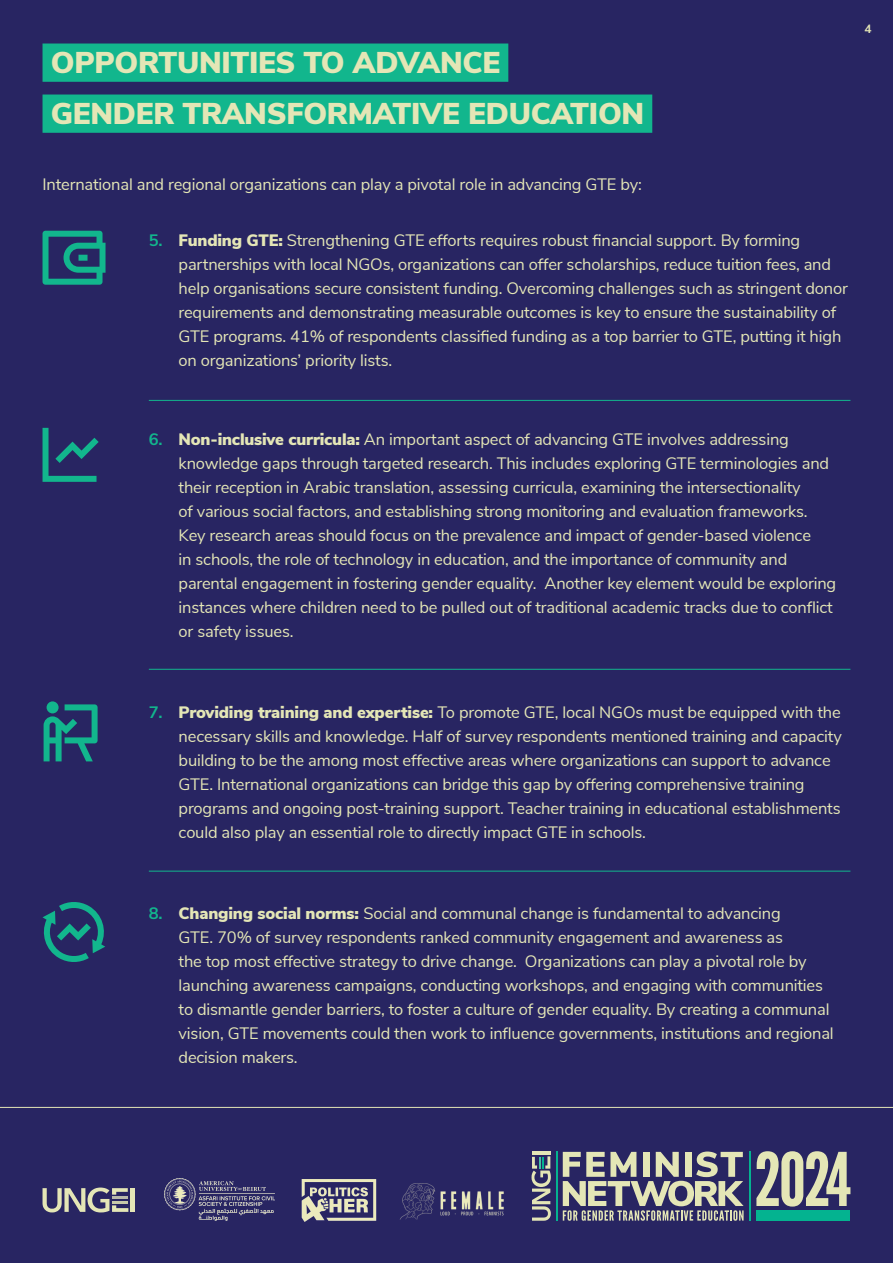
<style>
.page{position:relative;width:893px;height:1263px;background:#282562}
.page>*{position:absolute;margin:0;border:0;box-sizing:border-box;transform-origin:0 0}
.h1_pink_bg{font:900 30px/51px "Nunito Sans";letter-spacing:-.01em;color:#e4e6b6}
.t1{font:16.5px/24px "Nunito Sans";letter-spacing:-.01em;color:#e4e6b6}
.t2{font:700 12px "Nunito Sans";color:#e4e6b6}
.s1{font-weight:700;color:#12b68d}
.s2{font-weight:900}
</style>
<div class="page">
<hr style="left:0;top:1107px;width:893px;height:1px;background:#e4e6b6">
<svg style="left:756px;top:1151px;width:94px;height:55px"></svg>
<svg style="left:531px;top:1156px;width:20px;height:65px"></svg>
<hr style="left:532px;top:1151px;width:18px;height:4px;background:#e4e6b6">
<svg style="left:563px;top:1151px;width:181px;height:70px"></svg>
<hr style="left:556px;top:1151px;width:1px;height:70px;background:#04b390">
<hr style="left:749px;top:1151px;width:2px;height:70px;background:#04b390">
<div style="left:756px;top:1210px;width:94px;height:11px;background:#04b390"></div>
<svg style="left:43px;top:1187px;width:85px;height:25px"></svg>
<hr style="left:131px;top:1188px;width:4px;height:24px;background:#e4e6b6">
<img style="left:301px;top:1179px;width:76px;height:43px">
<img style="left:400px;top:1183px;width:104px;height:37px">
<img style="left:165px;top:1179px;width:109px;height:41px">
<div style="left:43px;top:44px;width:465px;height:38px;background:#12b68d"></div>
<div style="left:43px;top:95px;width:609px;height:38px;background:#12b68d"></div>
<svg style="left:43px;top:231px;width:63px;height:54px"></svg>
<svg style="left:43px;top:428px;width:56px;height:54px"></svg>
<svg style="left:42px;top:902px;width:63px;height:60px"></svg>
<svg style="left:44px;top:701px;width:54px;height:60px"></svg>
<hr style="left:149px;top:400px;width:701px;height:1px;background:#12b68d">
<hr style="left:149px;top:669px;width:701px;height:1px;background:#12b68d">
<hr style="left:149px;top:871px;width:701px;height:1px;background:#12b68d">
<p class="h1_pink_bg" style="left:51px;top:36px;width:595px">OPPORTUNITIES TO ADVANCE<br>GENDER TRANSFORMATIVE EDUCATION</p>
<p class="t2" style="left:864px;top:20px;width:9px">4</p>
<p class="t1" style="left:43px;top:172px;width:601px">International and regional organizations can play a pivotal role in advancing GTE by:</p>
<p class="t1" style="left:179px;top:228px;width:671px;text-indent:-30px"><span class="s1">5.</span> <span class="s2">Funding GTE:</span> Strengthening GTE efforts requires robust financial support. By forming partnerships with local NGOs, organizations can offer scholarships, reduce tuition fees, and help organisations secure consistent funding. Overcoming challenges such as stringent donor requirements and demonstrating measurable outcomes is key to ensure the sustainability of GTE programs. 41% of respondents classified funding as a top barrier to GTE, putting it high on organizations’ priority lists.</p>
<p class="t1" style="left:179px;top:426px;width:659px;text-indent:-30px"><span class="s1">6.</span> <span class="s2">Non-inclusive curricula:</span> An important aspect of advancing GTE involves addressing knowledge gaps through targeted research. This includes exploring GTE terminologies and their reception in Arabic translation, assessing curricula, examining the intersectionality<br>of various social factors, and establishing strong monitoring and evaluation frameworks.<br>Key research areas should focus on the prevalence and impact of gender-based violence<br>in schools, the role of technology in education, and the importance of community and parental engagement in fostering gender equality. Another key element would be exploring instances where children need to be pulled out of traditional academic tracks due to conflict or safety issues.</p>
<p class="t1" style="left:179px;top:699px;width:665px;text-indent:-30px"><span class="s1">7.</span> <span class="s2">Providing training and expertise:</span> To promote GTE, local NGOs must be equipped with the necessary skills and knowledge. Half of survey respondents mentioned training and capacity building to be the among most effective areas where organizations can support to advance GTE. International organizations can bridge this gap by offering comprehensive training programs and ongoing post-training support. Teacher training in educational establishments could also play an essential role to directly impact GTE in schools.</p>
<p class="t1" style="left:179px;top:900px;width:657px;text-indent:-30px"><span class="s1">8.</span> <span class="s2">Changing social norms:</span> Social and communal change is fundamental to advancing<br>GTE. 70% of survey respondents ranked community engagement and awareness as<br>the top most effective strategy to drive change. Organizations can play a pivotal role by launching awareness campaigns, conducting workshops, and engaging with communities to dismantle gender barriers, to foster a culture of gender equality. By creating a communal vision, GTE movements could then work to influence governments, institutions and regional decision makers.</p>
</div>
